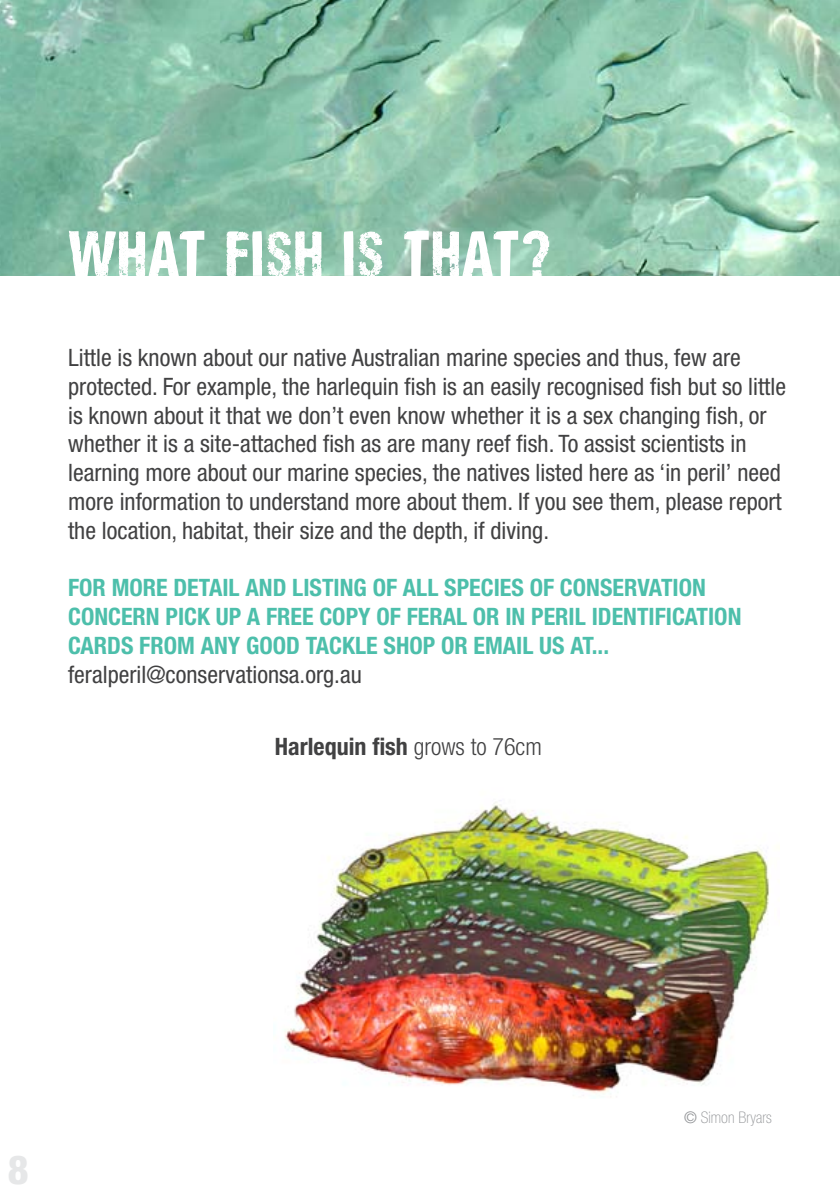
<style>
.page{position:relative;width:840px;height:1191px;background:#fff}
.page>*{position:absolute;margin:0;border:0;box-sizing:border-box;transform-origin:0 0}
.t1{font:60px "Nidex";color:#fff}
.t2{font:800 condensed 40px "Helvetica Neue";color:#e6e7e8}
.t3{font:condensed 24px/28.8px "Helvetica Neue";color:#414142}
.t4{font:700 condensed 24px/28.8px "Helvetica Neue";color:#4dbfab}
.t5{font:700 condensed 24px "Helvetica Neue";color:#414142}
.t6{font:100 condensed 16px "Helvetica Neue";color:#939598}
.s1{font-weight:300}
.s2{font-family:"Akzidenz Grotesk";font-weight:300;font-stretch:normal}
</style>
<div class="page">
<img style="left:0;top:0;width:839px;height:276px">
<img style="left:284px;top:800px;width:486px;height:298px">
<h1 class="t1" style="left:68px;top:218px;width:485px">WHAT FISH IS THAT?</h1>
<p class="t3" style="left:68px;top:343px;width:719px">Little is known about our native Australian marine species and thus, few are protected. For example, the harlequin fish is an easily recognised fish but so little is known about it that we don’t even know whether it is a sex changing fish, or whether it is a site-attached fish as are many reef fish. To assist scientists in learning more about our marine species, the natives listed here as ‘in peril’ need more information to understand more about them. If you see them, please report the location, habitat, their size and the depth, if diving.</p>
<p class="t4" style="left:68px;top:573px;width:569px">FOR MORE DETAIL AND LISTING OF ALL SPECIES OF CONSERVAT</p>
<p class="t4" style="left:68px;top:573px;width:674px;text-indent:604px">ION<br>CONCERN PICK UP A FREE COPY OF FERAL OR IN PERIL IDENTIFICATION<br>CARDS FROM ANY GOOD TACKLE SHOP OR EMAIL US AT...</p>
<p class="t3" style="left:68px;top:660px;width:295px">feralperil@conservationsa.org.au</p>
<p class="t5" style="left:275px;top:731px;width:268px">HARLEQUIN FISH <span class="s1">grows to 76cm</span></p>
<h2 class="t2" style="left:8px;top:1144px;width:22px">8</h2>
<p class="t6" style="left:683px;top:1108px;width:89px"><span class="s2">©</span> Simon Bryars</p>
</div>
